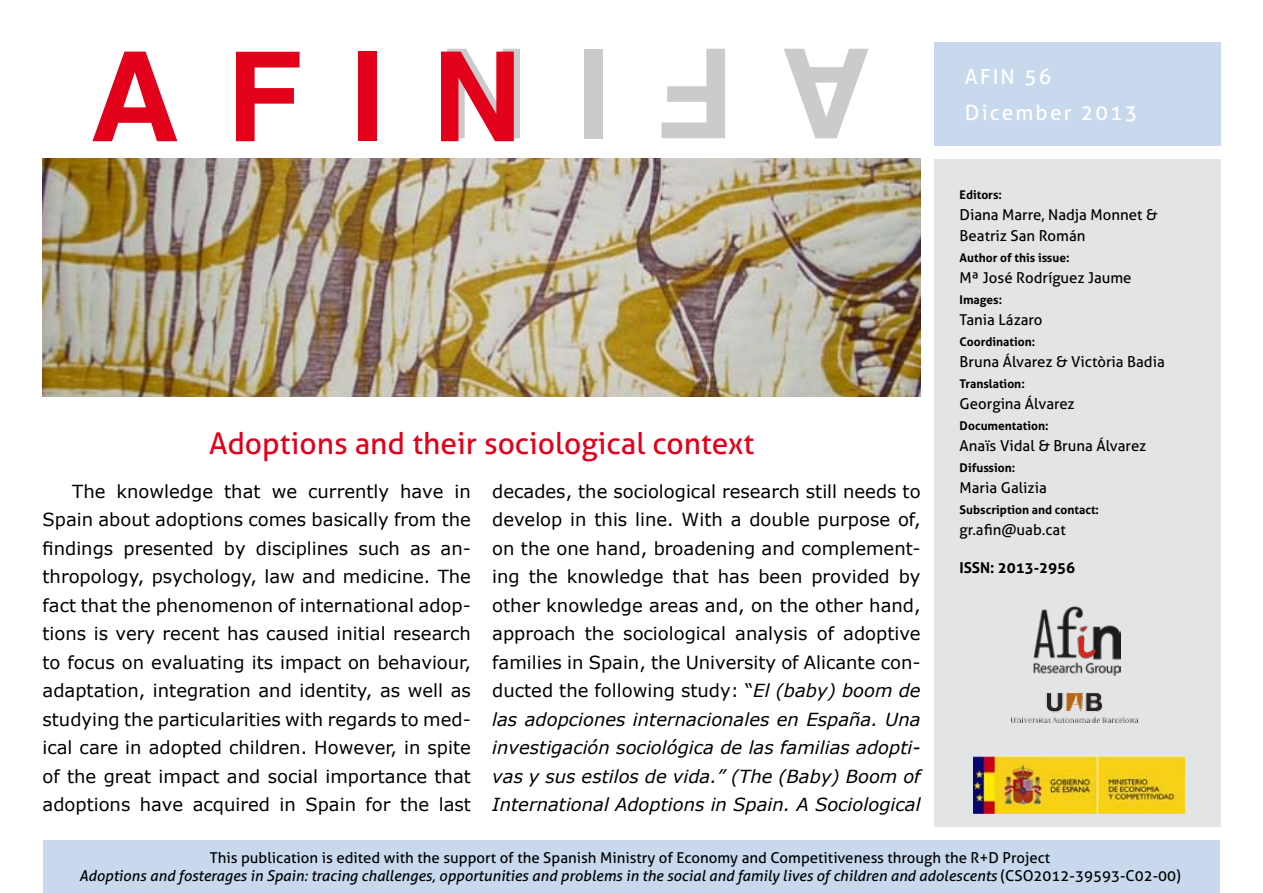
<style>
.page{position:relative;width:1263px;height:893px;background:#fff}
.page>*{position:absolute;margin:0;border:0;box-sizing:border-box;transform-origin:0 0}
.t1{font:700 124.5px "Helvetica";color:#cacbcc}
.t2{font:700 124.5px "Helvetica";color:#e2001a}
.t3{font:30px "Aller";color:#e2001a}
.t4{font:21px/36px "Aller";letter-spacing:.1em;color:#fff}
.t5{font:18px/28.5px "Verdana";color:#000;text-align:justify}
.t6{font:15px/18px "Aller";color:#000;text-align:center}
.t7{font:700 15px "Aller";color:#000}
.t8{font:700 12px "Aller";color:#000}
.s1{font-style:italic}
</style>
<div class="page">
<div style="left:43px;top:840px;width:1177px;height:53px;background:#c8d9ee"></div>
<div style="left:934px;top:159px;width:286px;height:668px;background:#e3e4e5"></div>
<div style="left:934px;top:43px;width:286px;height:103px;background:#c8d9ee"></div>
<img style="left:973px;top:756px;width:212px;height:57px">
<img style="left:43px;top:159px;width:878px;height:237px">
<img style="left:1011px;top:692px;width:127px;height:31px">
<img style="left:1033px;top:607px;width:87px;height:68px">
<h1 class="t1" style="left:872px;top:193px;width:434px;rotate:-180deg">AFIN</h1>
<h1 class="t2" style="left:89px;top:-3px;width:434px">AFIN</h1>
<h2 class="t3" style="left:209px;top:425px;width:547px">Adoptions and their sociological context</h2>
<p class="t5" style="left:43px;top:477px;width:430px;text-indent:30px">The knowledge that we currently have in Spain about adoptions comes basically from the findings presented by disciplines such as an&shy;thropology, psychology, law and medicine. The fact that the phenomenon of international adop&shy;tions is very recent has caused initial research to focus on evaluating its impact on behaviour, adaptation, integration and identity, as well as studying the particularities with regards to med&shy;ical care in adopted children. However, in spite of the great impact and social importance that adoptions have acquired in Spain for the last</p>
<p class="t5" style="left:492px;top:477px;width:430px">decades, the sociological research still needs to develop in this line. With a double purpose of, on the one hand, broadening and complement&shy;ing the knowledge that has been provided by other knowledge areas and, on the other hand, approach the sociological analysis of adoptive families in Spain, the University of Alicante con&shy;ducted the following study: “<span class="s1">El (baby) boom de las adopciones internacionales en España. Una investigación sociológica de las familias adopti&shy;vas y sus estilos de vida.” (The (Baby) Boom of International Adoptions in Spain. A Sociological</span></p>
<p class="t4" style="left:965px;top:59px;width:174px">AFIN 56<br>Dicember 2013</p>
<p class="t8" style="left:960px;top:187px;width:44px">Editors:</p>
<p class="t6" style="left:960px;top:204px;width:199px;line-height:21px;text-align:left">Diana Marre, Nadja Monnet &amp;<br>Beatriz San Román</p>
<p class="t8" style="left:960px;top:250px;width:111px">Author of this issue:</p>
<p class="t6" style="left:960px;top:268px;width:173px">Mª José Rodríguez Jaume</p>
<p class="t8" style="left:960px;top:292px;width:44px">Images:</p>
<p class="t6" style="left:960px;top:310px;width:84px">Tania Lázaro</p>
<p class="t8" style="left:960px;top:334px;width:77px">Coordination:</p>
<p class="t6" style="left:960px;top:352px;width:207px">Bruna Álvarez &amp; Victòria Badia</p>
<p class="t8" style="left:960px;top:376px;width:67px">Translation:</p>
<p class="t6" style="left:960px;top:394px;width:117px">Georgina Álvarez</p>
<p class="t8" style="left:960px;top:418px;width:90px">Documentation:</p>
<p class="t6" style="left:960px;top:436px;width:188px">Anaïs Vidal &amp; Bruna Álvarez</p>
<p class="t8" style="left:960px;top:460px;width:57px">Difussion:</p>
<p class="t6" style="left:960px;top:478px;width:89px">Maria Galizia</p>
<p class="t8" style="left:960px;top:502px;width:141px">Subscription and contact:</p>
<p class="t6" style="left:960px;top:520px;width:108px">gr.afin@uab.cat</p>
<p class="t7" style="left:960px;top:558px;width:117px">ISSN: 2013-2956</p>
<p class="t6" style="left:79px;top:848px;width:1103px">This publication is edited with the support of the Spanish Ministry of Economy and Competitiveness through the R+D Project<br><span class="s1">Adoptions and fosterages in Spain: tracing challenges, opportunities and problems in the social and family lives of children and adolescents</span> (CSO2012-39593-C02-00)</p>
</div>
